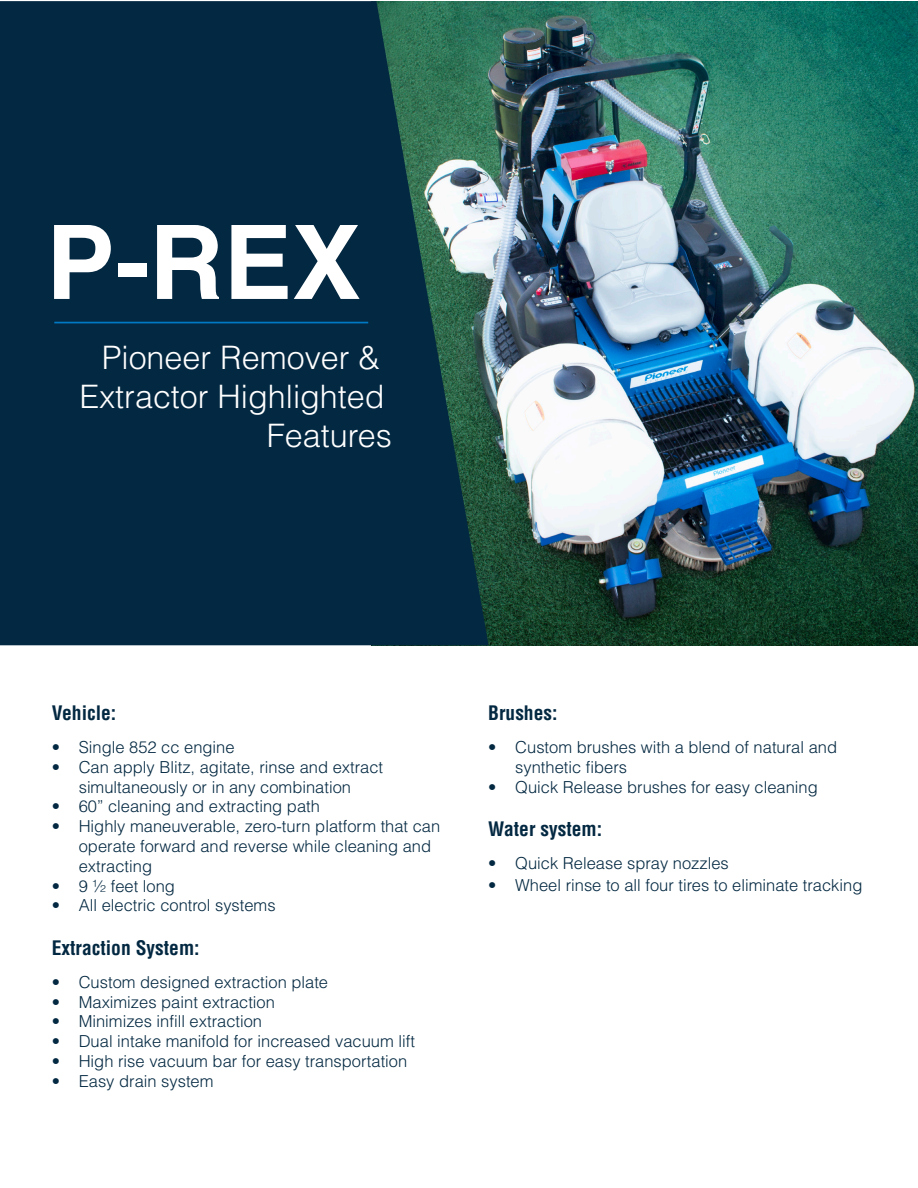
<style>
.page{position:relative;width:918px;height:1188px;background:#fff}
.page>*{position:absolute;margin:0;border:0;box-sizing:border-box;transform-origin:0 0}
.t1{font:700 103.05px "Helvetica LT Std";color:#fff}
.Product_Name{font:300 32.25px "Helvetica LT Std";color:#fff}
.t2{font:700 condensed 19.5px "Helvetica LT Std";color:#032841}
.t3{font:300 16.5px/19.8px "Helvetica LT Std";color:#032841}
</style>
<div class="page">
<img style="left:489px;top:1px;width:429px;height:644px">
<svg style="left:0;top:1px;width:489px;height:644px;background:#0b3245"></svg>
<hr style="left:54px;top:322px;width:314px;height:1px;background:#0079c2">
<p class="t1" style="left:46px;top:200px;width:316px">P-REX</p>
<p class="Product_Name" style="left:102px;top:338px;width:280px">Pioneer Remover &amp;</p>
<p class="Product_Name" style="left:79px;top:376px;width:307px">Extractor Highlighted</p>
<p class="Product_Name" style="left:267px;top:415px;width:127px">Features</p>
<p class="t2" style="left:52px;top:700px;width:66px">Vehicle:</p>
<p class="t3" style="left:52px;top:737px;width:184px">• Single 852 cc engine</p>
<p class="t3" style="left:52px;top:757px;width:333px;text-align:center">• Can apply Blitz, agitate, rinse and extract simultaneously or in any combination</p>
<p class="t3" style="left:52px;top:796px;width:270px">• 60” cleaning and extracting path</p>
<p class="t3" style="left:79px;top:816px;width:363px;text-indent:-27px">• Highly maneuverable, zero-turn platform that can operate forward and reverse while cleaning and extracting</p>
<p class="t3" style="left:52px;top:876px;width:125px">• 9 ½ feet long</p>
<p class="t3" style="left:52px;top:895px;width:225px">• All electric control systems</p>
<p class="t2" style="left:52px;top:935px;width:149px">Extraction System:</p>
<p class="t3" style="left:52px;top:972px;width:278px">• Custom designed extraction plate</p>
<p class="t3" style="left:52px;top:992px;width:225px">• Maximizes paint extraction</p>
<p class="t3" style="left:52px;top:1012px;width:212px">• Minimizes infill extraction</p>
<p class="t3" style="left:52px;top:1031px;width:365px">• Dual intake manifold for increased vacuum lift</p>
<p class="t3" style="left:52px;top:1051px;width:357px">• High rise vacuum bar for easy transportation</p>
<p class="t3" style="left:52px;top:1071px;width:163px">• Easy drain system</p>
<p class="t2" style="left:488px;top:700px;width:71px">Brushes:</p>
<p class="t3" style="left:515px;top:737px;width:323px;text-indent:-27px">• Custom brushes with a blend of natural and synthetic fibers</p>
<p class="t3" style="left:488px;top:777px;width:331px">• Quick Release brushes for easy cleaning</p>
<p class="t2" style="left:488px;top:816px;width:115px">Water system:</p>
<p class="t3" style="left:488px;top:853px;width:242px">• Quick Release spray nozzles</p>
<p class="t3" style="left:488px;top:875px;width:376px">• Wheel rinse to all four tires to eliminate tracking</p>
</div>
